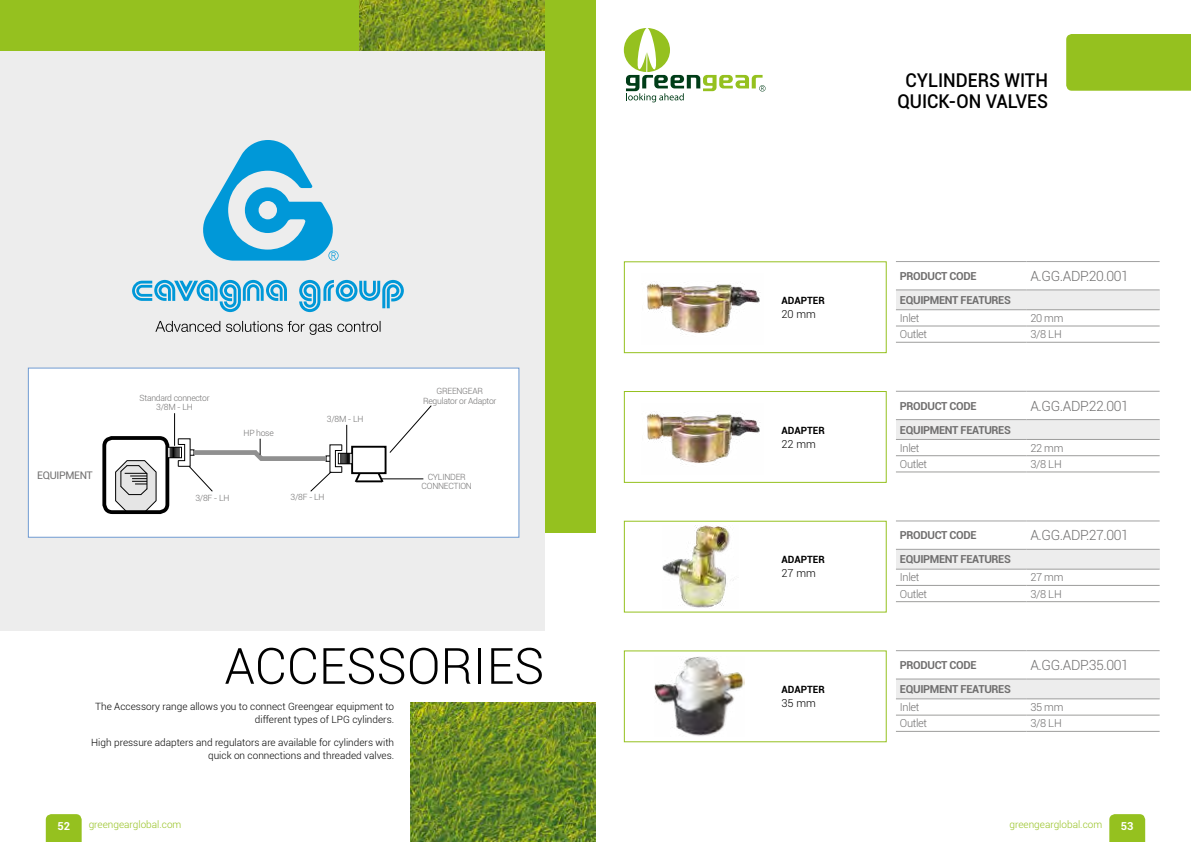
<style>
.page{position:relative;width:1191px;height:842px;background:#fff}
.page>*{position:absolute;margin:0;border:0;box-sizing:border-box;transform-origin:0 0}
.t1{font:300 50px "Roboto";color:#000}
.t2{font:500 19px/21px "Roboto";color:#000;text-align:center;scale:.94 1}
.t3{font:300 14px "Roboto";letter-spacing:-.03em;color:#706f6f}
.t4{font:700 11px "Roboto";letter-spacing:-.03em;color:#706f6f}
.t5{font:300 11px "Roboto";letter-spacing:-.03em;color:#706f6f}
.t6{font:300 11px "Roboto";color:#000}
.t7{font:700 11px "Roboto";color:#fff}
.t8{font:10.5px "Roboto";letter-spacing:-.03em;color:#706f6f}
.t9{font:300 10px/13px "Roboto";color:#000;text-align:right}
.t10{font:300 10px "Roboto";color:#95c11f}
.t11{font:700 10px "Roboto";color:#000}
.t12{font:300 8.6px/9.5px "Roboto";letter-spacing:-.03em;color:#706f6f;text-align:center}
</style>
<div class="page">
<svg style="left:46px;top:814px;width:36px;height:28px"></svg>
<svg style="left:1109px;top:814px;width:36px;height:28px"></svg>
<div style="left:0;top:0;width:595px;height:533px;background:#95c11f"></div>
<img style="left:359px;top:0;width:185px;height:51px">
<div style="left:0;top:51px;width:544px;height:580px;background:#ededed"></div>
<img style="left:410px;top:702px;width:185px;height:140px">
<svg style="left:132px;top:280px;width:155px;height:32px"></svg>
<svg style="left:299px;top:280px;width:105px;height:32px"></svg>
<svg style="left:203px;top:140px;width:135px;height:121px"></svg>
<svg style="left:155px;top:321px;width:225px;height:14px"></svg>
<div style="left:28px;top:368px;width:491px;height:170px;background:#fff;border:1px solid #709bd2"></div>
<svg style="left:115px;top:460px;width:42px;height:49px;background:#c5c5c5"></svg>
<div style="left:178px;top:444px;width:7px;height:17px;border:1px solid #000"></div>
<svg style="left:190px;top:450px;width:4px;height:5px"></svg>
<div style="left:335px;top:450px;width:7px;height:17px;border:1px solid #000"></div>
<svg style="left:326px;top:456px;width:4px;height:5px"></svg>
<div style="left:194px;top:450px;width:62px;height:5px;background:#909090"></div>
<div style="left:261px;top:456px;width:65px;height:5px;background:#909090"></div>
<hr style="left:174px;top:413px;width:1px;height:33px;background:#000">
<hr style="left:346px;top:425px;width:1px;height:30px;background:#000">
<svg style="left:248px;top:439px;width:21px;height:22px"></svg>
<svg style="left:189px;top:466px;width:24px;height:26px"></svg>
<svg style="left:310px;top:471px;width:21px;height:21px"></svg>
<svg style="left:389px;top:405px;width:42px;height:48px"></svg>
<hr style="left:382px;top:479px;width:41px;height:1px;background:#000">
<div style="left:102px;top:436px;width:67px;height:78px;border:4px solid #000;border-radius:8px"></div>
<div style="left:351px;top:446px;width:35px;height:28px;border:2px solid #000"></div>
<svg style="left:376px;top:471px;width:9px;height:12px"></svg>
<hr style="left:356px;top:480px;width:26px;height:2px;background:#000">
<div style="left:167px;top:447px;width:15px;height:11px;background:#aaa;border:1px solid #000"></div>
<svg style="left:170px;top:439px;width:10px;height:27px"></svg>
<svg style="left:338px;top:453px;width:2px;height:11px"></svg>
<svg style="left:340px;top:445px;width:22px;height:38px"></svg>
<div style="left:1066px;top:34px;width:125px;height:57px;background:#95c11f"></div>
<div style="left:624px;top:261px;width:262px;height:92px;border:1px solid #95c11f"></div>
<img style="left:646px;top:281px;width:114px;height:54px">
<div style="left:896px;top:290px;width:263px;height:20px;background:#ededed"></div>
<hr style="left:896px;top:261px;width:130px;height:1px;background:#a1a1a1">
<hr style="left:1026px;top:261px;width:133px;height:1px;background:#a1a1a1">
<hr style="left:896px;top:290px;width:130px;height:1px;background:#a1a1a1">
<hr style="left:1026px;top:290px;width:133px;height:1px;background:#a1a1a1">
<hr style="left:896px;top:309px;width:130px;height:1px;background:#a1a1a1">
<hr style="left:1026px;top:309px;width:133px;height:1px;background:#9d9d9c">
<hr style="left:896px;top:326px;width:130px;height:1px;background:#9d9d9c">
<hr style="left:1026px;top:326px;width:133px;height:1px;background:#9d9d9c">
<hr style="left:896px;top:342px;width:130px;height:1px;background:#9d9d9c">
<hr style="left:1026px;top:342px;width:133px;height:1px;background:#9d9d9c">
<img style="left:662px;top:525px;width:72px;height:83px">
<div style="left:896px;top:549px;width:263px;height:20px;background:#ededed"></div>
<hr style="left:896px;top:521px;width:130px;height:1px;background:#a1a1a1">
<hr style="left:1026px;top:521px;width:133px;height:1px;background:#a1a1a1">
<hr style="left:896px;top:549px;width:130px;height:1px;background:#a1a1a1">
<hr style="left:1026px;top:549px;width:133px;height:1px;background:#a1a1a1">
<hr style="left:896px;top:569px;width:130px;height:1px;background:#a1a1a1">
<hr style="left:1026px;top:569px;width:133px;height:1px;background:#9d9d9c">
<hr style="left:896px;top:585px;width:130px;height:1px;background:#9d9d9c">
<hr style="left:1026px;top:585px;width:133px;height:1px;background:#9d9d9c">
<hr style="left:896px;top:601px;width:130px;height:1px;background:#9d9d9c">
<hr style="left:1026px;top:601px;width:133px;height:1px;background:#9d9d9c">
<div style="left:624px;top:391px;width:262px;height:92px;border:1px solid #95c11f"></div>
<img style="left:646px;top:411px;width:114px;height:54px">
<div style="left:896px;top:420px;width:263px;height:19px;background:#ededed"></div>
<hr style="left:896px;top:391px;width:130px;height:1px;background:#a1a1a1">
<hr style="left:1026px;top:391px;width:133px;height:1px;background:#a1a1a1">
<hr style="left:896px;top:419px;width:130px;height:1px;background:#a1a1a1">
<hr style="left:1026px;top:419px;width:133px;height:1px;background:#a1a1a1">
<hr style="left:896px;top:439px;width:130px;height:1px;background:#a1a1a1">
<hr style="left:1026px;top:439px;width:133px;height:1px;background:#9d9d9c">
<hr style="left:896px;top:455px;width:130px;height:1px;background:#9d9d9c">
<hr style="left:1026px;top:455px;width:133px;height:1px;background:#9d9d9c">
<hr style="left:896px;top:472px;width:130px;height:1px;background:#9d9d9c">
<hr style="left:1026px;top:472px;width:133px;height:1px;background:#9d9d9c">
<img style="left:654px;top:657px;width:90px;height:79px">
<div style="left:896px;top:679px;width:263px;height:20px;background:#ededed"></div>
<hr style="left:896px;top:650px;width:130px;height:1px;background:#a1a1a1">
<hr style="left:1026px;top:650px;width:133px;height:1px;background:#a1a1a1">
<hr style="left:896px;top:679px;width:130px;height:1px;background:#a1a1a1">
<hr style="left:1026px;top:679px;width:133px;height:1px;background:#a1a1a1">
<hr style="left:896px;top:699px;width:130px;height:1px;background:#a1a1a1">
<hr style="left:1026px;top:699px;width:133px;height:1px;background:#9d9d9c">
<hr style="left:896px;top:715px;width:130px;height:1px;background:#9d9d9c">
<hr style="left:1026px;top:715px;width:133px;height:1px;background:#9d9d9c">
<hr style="left:896px;top:731px;width:130px;height:1px;background:#9d9d9c">
<hr style="left:1026px;top:731px;width:133px;height:1px;background:#9d9d9c">
<svg style="left:624px;top:28px;width:141px;height:74px"></svg>
<p class="t12" style="left:140px;top:392px;width:71px">Standard connector<br>3/8M - LH</p>
<p class="t12" style="left:423px;top:386px;width:75px">GREENGEAR<br>Regulator or Adaptor</p>
<p class="t8" style="left:37px;top:468px;width:57px">EQUIPMENT</p>
<p class="t12" style="left:244px;top:428px;width:32px">HP hose</p>
<p class="t12" style="left:327px;top:414px;width:38px">3/8M - LH</p>
<p class="t12" style="left:195px;top:493px;width:36px">3/8F - LH</p>
<p class="t12" style="left:290px;top:492px;width:36px">3/8F - LH</p>
<p class="t12" style="left:421px;top:471px;width:52px">CYLINDER<br>CONNECTION</p>
<h1 class="t1" style="left:224px;top:631px;width:321px">ACCESSORIES</h1>
<p class="t9" style="left:95px;top:699px;width:300px">The Accessory range allows you to connect Greengear equipment to different types of LPG cylinders.</p>
<p class="t9" style="left:91px;top:735px;width:304px">High pressure adapters and regulators are available for cylinders with quick on connections and threaded valves.</p>
<p class="t11" style="left:781px;top:293px;width:45px">ADAPTER</p>
<p class="t6" style="left:781px;top:306px;width:36px">20 mm</p>
<p class="t11" style="left:781px;top:423px;width:45px">ADAPTER</p>
<p class="t6" style="left:781px;top:436px;width:36px">22 mm</p>
<p class="t11" style="left:781px;top:553px;width:45px">ADAPTER</p>
<p class="t6" style="left:781px;top:566px;width:36px">27 mm</p>
<p class="t11" style="left:781px;top:682px;width:45px">ADAPTER</p>
<p class="t6" style="left:781px;top:695px;width:36px">35 mm</p>
<h2 class="t2" style="left:897px;top:69px;width:162px">CYLINDERS WITH<br>QUICK-ON VALVES</h2>
<p class="t4" style="left:900px;top:268px;width:78px">PRODUCT CODE</p>
<h3 class="t3" style="left:1030px;top:266px;width:100px">A.GG.ADP.20.001</h3>
<p class="t4" style="left:900px;top:292px;width:112px">EQUIPMENT FEATURES</p>
<p class="t5" style="left:900px;top:310px;width:21px">Inlet</p>
<p class="t5" style="left:1030px;top:310px;width:35px">20 mm</p>
<p class="t5" style="left:900px;top:327px;width:29px">Outlet</p>
<p class="t5" style="left:1030px;top:327px;width:33px">3/8 LH</p>
<p class="t4" style="left:900px;top:398px;width:78px">PRODUCT CODE</p>
<h3 class="t3" style="left:1030px;top:396px;width:100px">A.GG.ADP.22.001</h3>
<p class="t4" style="left:900px;top:422px;width:112px">EQUIPMENT FEATURES</p>
<p class="t5" style="left:900px;top:440px;width:21px">Inlet</p>
<p class="t5" style="left:1030px;top:440px;width:35px">22 mm</p>
<p class="t5" style="left:900px;top:456px;width:29px">Outlet</p>
<p class="t5" style="left:1030px;top:456px;width:33px">3/8 LH</p>
<p class="t4" style="left:900px;top:528px;width:78px">PRODUCT CODE</p>
<h3 class="t3" style="left:1030px;top:526px;width:100px">A.GG.ADP.27.001</h3>
<p class="t4" style="left:900px;top:552px;width:112px">EQUIPMENT FEATURES</p>
<p class="t5" style="left:900px;top:570px;width:21px">Inlet</p>
<p class="t5" style="left:1030px;top:570px;width:35px">27 mm</p>
<p class="t5" style="left:900px;top:586px;width:29px">Outlet</p>
<p class="t5" style="left:1030px;top:586px;width:33px">3/8 LH</p>
<p class="t4" style="left:900px;top:657px;width:78px">PRODUCT CODE</p>
<h3 class="t3" style="left:1030px;top:655px;width:100px">A.GG.ADP.35.001</h3>
<p class="t4" style="left:900px;top:681px;width:112px">EQUIPMENT FEATURES</p>
<p class="t5" style="left:900px;top:700px;width:21px">Inlet</p>
<p class="t5" style="left:1030px;top:700px;width:35px">35 mm</p>
<p class="t5" style="left:900px;top:716px;width:29px">Outlet</p>
<p class="t5" style="left:1030px;top:716px;width:33px">3/8 LH</p>
<p class="t7" style="left:57px;top:818px;width:14px">52</p>
<p class="t10" style="left:89px;top:817px;width:94px">greengearglobal.com</p>
<p class="t10" style="left:1009px;top:817px;width:94px">greengearglobal.com</p>
<p class="t7" style="left:1121px;top:818px;width:14px">53</p>
</div>
